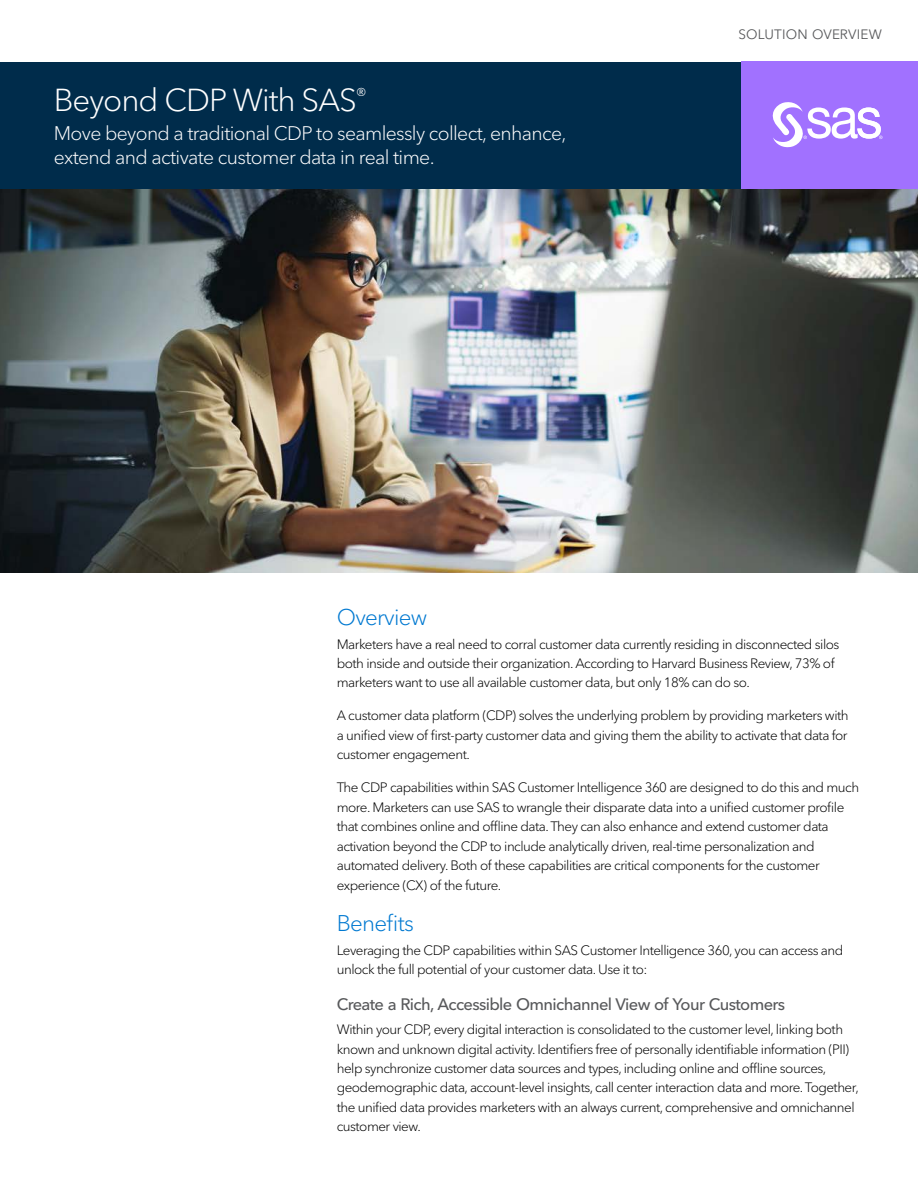
<style>
.page{position:relative;width:918px;height:1188px;background:#fff}
.page>*{position:absolute;margin:0;border:0;box-sizing:border-box;transform-origin:0 0}
.Headline_Title{font:300 31.5px "Avenir Next W1 G";letter-spacing:-.035em;color:#fff}
.Subhead-1_Cobalt_bas{font:300 22.5px "Avenir Next W1 G";letter-spacing:-.03em;color:#0079d1}
.Headline_subhead___k{font:300 19.5px/24px "Avenir Next W1 G";letter-spacing:-.035em;color:#fff}
.Subhead-2-80__Black{font:500 16.5px "Avenir Next W1 G";letter-spacing:-.04em;color:#58595b}
.Body{font:300 13.5px/19.5px "Avenir Next W1 G";letter-spacing:-.035em;color:#000}
.Collateral_Identifie{font:13.5px "Avenir Next W1 G";letter-spacing:.01em;color:#58595b}
</style>
<div class="page">
<div style="left:0;top:62px;width:918px;height:127px;background:#002c4b"></div>
<div style="left:741px;top:61px;width:177px;height:128px;background:#a171ff"></div>
<svg style="left:772px;top:102px;width:111px;height:46px"></svg>
<img style="left:0;top:189px;width:918px;height:384px">
<h1 class="Headline_Title" style="left:54px;top:81px;width:315px">Beyond CDP With SAS<sup>®</sup></h1>
<h1 class="Headline_subhead___k" style="left:54px;top:121px;width:514px">Move beyond a traditional CDP to seamlessly collect, enhance, extend and activate customer data in real time.</h1>
<h1 class="Collateral_Identifie" style="left:738px;top:27px;width:145px">SOLUTION OVERVIEW</h1>
<h2 class="Subhead-1_Cobalt_bas" style="left:337px;top:603px;width:92px">Overview</h2>
<p class="Body" style="left:337px;top:634px;width:504px">Marketers have a real need to corral customer data currently residing in disconnected silos both inside and outside their organization. According to Harvard Business Review, 73% of marketers want to use all available customer data, but only 18% can do so.</p>
<p class="Body" style="left:337px;top:706px;width:513px;text-align:justify">A customer data platform (CDP) solves the underlying problem by providing marketers with a unified view of first-party customer data and giving them the ability to activate that data for customer engagement.</p>
<p class="Body" style="left:337px;top:778px;width:524px">The CDP capabilities within SAS Customer Intelligence 360 are designed to do this and much more. Marketers can use SAS to wrangle their disparate data into a unified customer profile that combines online and offline data. They can also enhance and extend customer data activation beyond the CDP to include analytically driven, real-time personalization and automated delivery. Both of these capabilities are critical components for the customer experience (CX) of the future.</p>
<h2 class="Subhead-1_Cobalt_bas" style="left:337px;top:909px;width:79px">Benefits</h2>
<p class="Body" style="left:337px;top:940px;width:508px">Leveraging the CDP capabilities within SAS Customer Intelligence 360, you can access and unlock the full potential of your customer data. Use it to:</p>
<h3 class="Subhead-2-80__Black" style="left:337px;top:994px;width:450px">Create a Rich, Accessible Omnichannel View of Your Customers</h3>
<p class="Body" style="left:337px;top:1020px;width:523px">Within your CDP, every digital interaction is consolidated to the customer level, linking both known and unknown digital activity. Identifiers free of personally identifiable information (PII) help synchronize customer data sources and types, including online and offline sources, geodemographic data, account-level insights, call center interaction data and more. Together, the unified data provides marketers with an always current, comprehensive and omnichannel customer view.</p>
</div>
